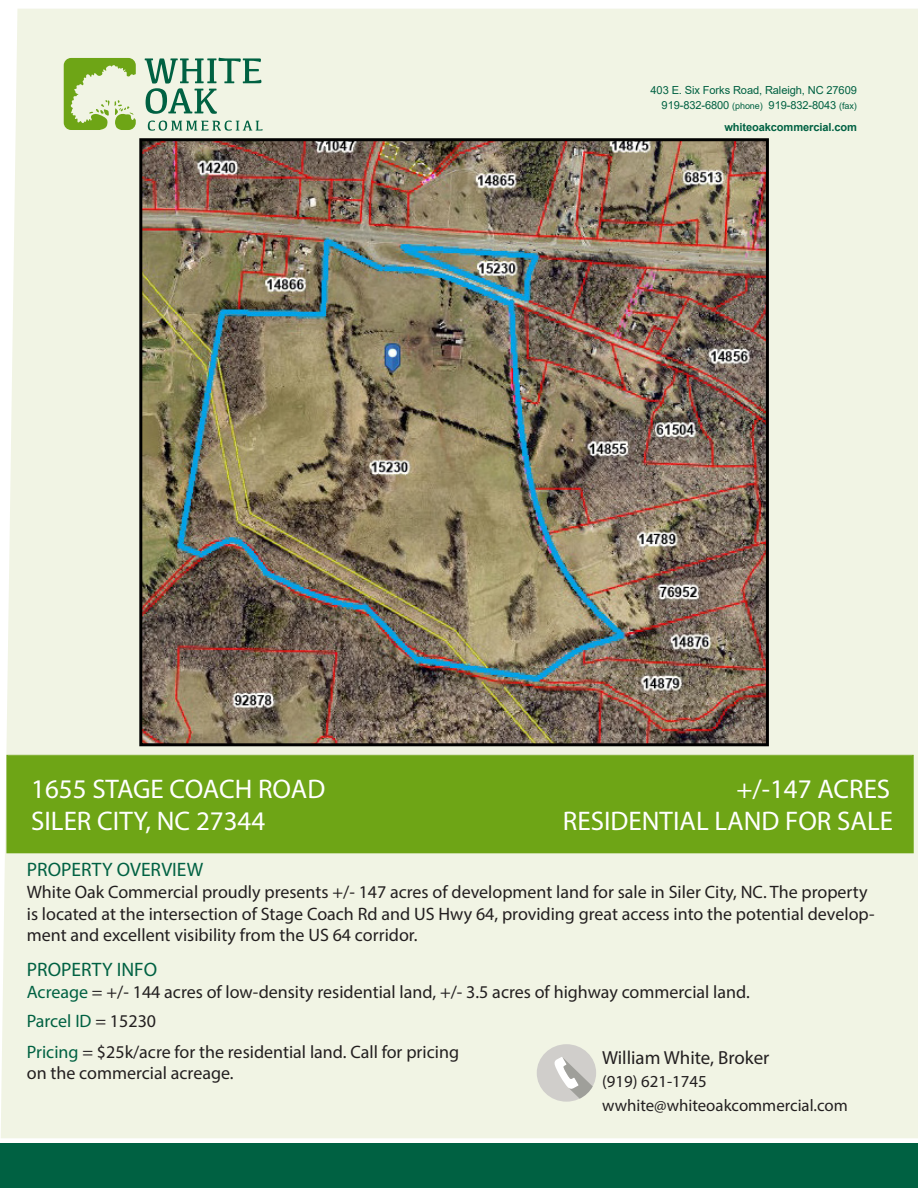
<style>
.page{position:relative;width:918px;height:1188px;background:#fff}
.page>*{position:absolute;margin:0;border:0;box-sizing:border-box;transform-origin:0 0}
.t1{font:27px "Myriad Pro";color:#fff}
.t2{font:19.5px "Myriad Pro";color:#006142}
.t3{font:18.9px "Myriad Pro";color:#231f20}
.t4{font:18px/21.6px "Myriad Pro";color:#231f20}
.t5{font:18px "Myriad Pro";color:#006142}
.t6{font:16.8px "Myriad Pro";color:#231f20}
.t7{font:11.1px "Arial";letter-spacing:-.01em;color:#006142}
.t8{font:700 11.1px "Arial";letter-spacing:-.01em;color:#006142}
.s1{font-size:9px}
.s2{color:#006142}
.s3{color:#231f20}
</style>
<div class="page">
<div style="left:1px;top:9px;width:917px;height:1129px;background:#f1f4e4"></div>
<svg style="left:64px;top:58px;width:72px;height:72px;background:#b4cf84"></svg>
<svg style="left:145px;top:58px;width:116px;height:56px;background:#aecbb7"></svg>
<svg style="left:148px;top:121px;width:115px;height:10px"></svg>
<div style="left:0;top:1144px;width:918px;height:44px;background:#006142"></div>
<div style="left:7px;top:755px;width:906px;height:98px;background:#6ea516"></div>
<div style="left:8px;top:756px;width:904px;height:96px;border:1px solid #6ea516"></div>
<img style="left:143px;top:142px;width:622px;height:600px">
<div style="left:139px;top:138px;width:630px;height:608px;border:3px solid #000"></div>
<div style="left:537px;top:1044px;width:59px;height:58px;background:#d0cecb;border-radius:50%"></div>
<svg style="left:554px;top:1057px;width:39px;height:42px"></svg>
<p class="t7" style="left:651px;top:82px;width:208px">403 E. Six Forks Road, Raleigh, NC 27609</p>
<p class="t7" style="left:662px;top:97px;width:197px">919-832-6800 <span class="s1">(phone)</span> 919-832-8043 <span class="s1">(fax)</span></p>
<p class="t8" style="left:724px;top:119px;width:134px">whiteoakcommercial.com</p>
<p class="t1" style="left:31px;top:772px;width:296px">1655 STAGE COACH ROAD</p>
<p class="t1" style="left:736px;top:772px;width:155px">+/-147 ACRES</p>
<p class="t1" style="left:31px;top:805px;width:236px">SILER CITY, NC 27344</p>
<p class="t1" style="left:563px;top:805px;width:332px">RESIDENTIAL LAND FOR SALE</p>
<p class="t2" style="left:27px;top:858px;width:178px">PROPERTY OVERVIEW</p>
<p class="t4" style="left:27px;top:881px;width:849px">White Oak Commercial proudly presents +/- 147 acres of development land for sale in Siler City, NC. The property is located at the intersection of Stage Coach Rd and US Hwy 64, providing great access into the potential develop&shy;ment and excellent visibility from the US 64 corridor.</p>
<p class="t2" style="left:27px;top:958px;width:132px">PROPERTY INFO</p>
<p class="t4" style="left:27px;top:981px;width:725px"><span class="s2">Acreage</span> = +/- 144 acres of low-density residential land, +/- 3.5 acres of highway commercial land.</p>
<p class="t5" style="left:27px;top:1010px;width:131px">Parcel ID <span class="s3">= 15230</span></p>
<p class="t4" style="left:27px;top:1041px;width:434px"><span class="s2">Pricing</span> = $25k/acre for the residential land. Call for pricing on the commercial acreage.</p>
<p class="t3" style="left:602px;top:1046px;width:169px">William White, Broker</p>
<p class="t6" style="left:602px;top:1072px;width:106px">(919) 621-1745</p>
<p class="t6" style="left:602px;top:1095px;width:247px">wwhite@whiteoakcommercial.com</p>
</div>
